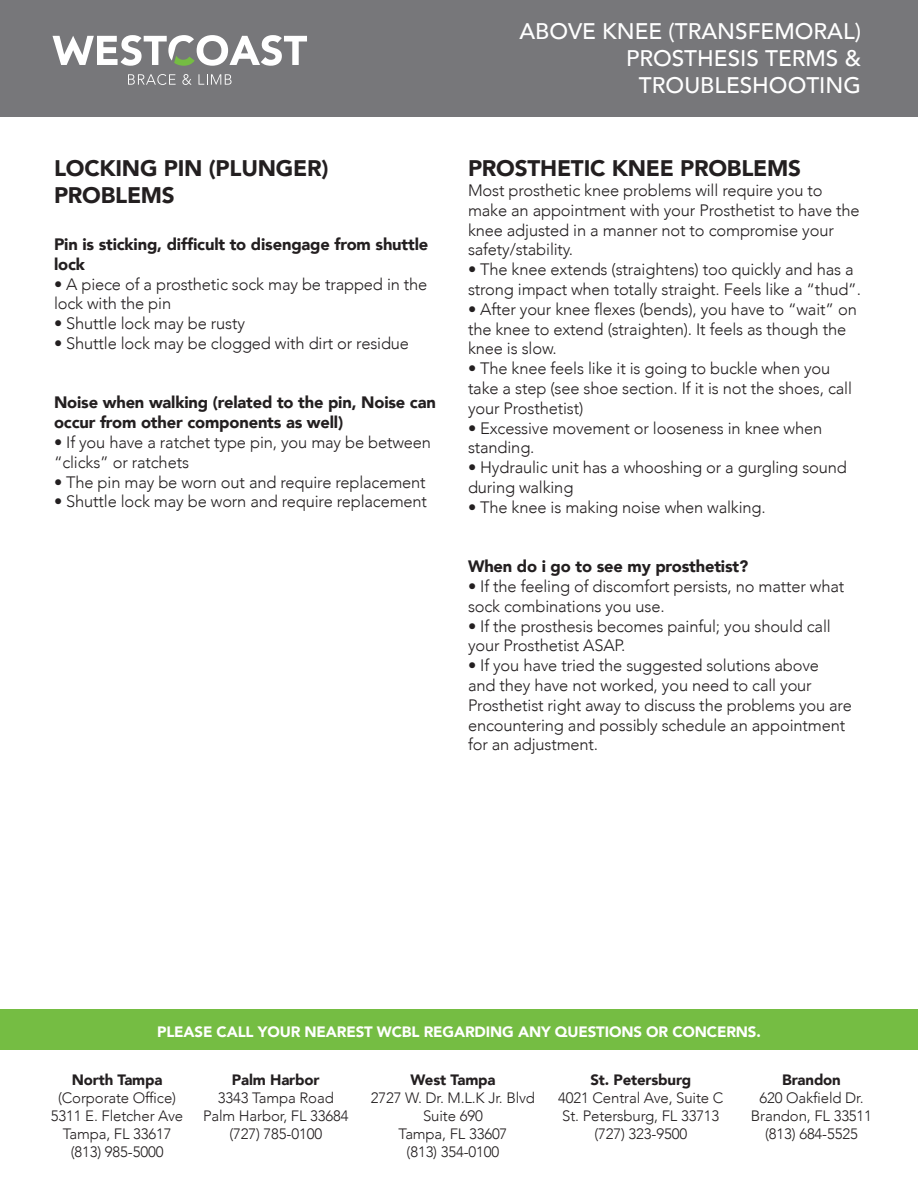
<style>
.page{position:relative;width:918px;height:1188px;background:#fff}
.page>*{position:absolute;margin:0;border:0;box-sizing:border-box;transform-origin:0 0}
.t1{font:500 22.5px/27px "Avenir";color:#fff;text-align:right}
.t2{font:900 22.5px/27px "Avenir";letter-spacing:-.01em;color:#231f20}
.t3{font:300 16.5px/19.8px "Avenir";letter-spacing:-.01em;color:#231f20}
.t4{font:900 16.5px/19.8px "Avenir";letter-spacing:-.01em;color:#231f20}
.t5{font:300 15px "Avenir";letter-spacing:-.01em;color:#231f20}
.t6{font:900 15px "Avenir";letter-spacing:-.01em;color:#fff}
.t7{font:900 15px "Avenir";letter-spacing:-.01em;color:#231f20}
</style>
<div class="page">
<div style="left:0;top:1010px;width:918px;height:40px;background:#75bd43"></div>
<div style="left:0;top:0;width:918px;height:117px;background:#77777a"></div>
<svg style="left:128px;top:74px;width:48px;height:11px"></svg>
<svg style="left:182px;top:74px;width:10px;height:11px"></svg>
<svg style="left:199px;top:74px;width:33px;height:11px"></svg>
<svg style="left:52px;top:35px;width:255px;height:31px"></svg>
<p class="t2" style="left:54px;top:154px;width:276px">LOCKING PIN (PLUNGER)<br>PROBLEMS</p>
<p class="t4" style="left:54px;top:234px;width:376px">Pin is sticking, difficult to disengage from shuttle lock</p>
<p class="t3" style="left:54px;top:274px;width:375px">• A piece of a prosthetic sock may be trapped in the lock with the pin</p>
<p class="t3" style="left:54px;top:314px;width:193px">• Shuttle lock may be rusty</p>
<p class="t3" style="left:54px;top:333px;width:357px">• Shuttle lock may be clogged with dirt or residue</p>
<p class="t4" style="left:54px;top:392px;width:383px">Noise when walking (related to the pin, Noise can occur from other components as well)</p>
<p class="t3" style="left:54px;top:432px;width:379px">• If you have a ratchet type pin, you may be between “clicks” or ratchets</p>
<p class="t3" style="left:54px;top:472px;width:373px">• The pin may be worn out and require replacement</p>
<p class="t3" style="left:54px;top:492px;width:375px">• Shuttle lock may be worn and require replacement</p>
<p class="t1" style="left:519px;top:17px;width:343px">ABOVE KNEE (TRANSFEMORAL)<br>PROSTHESIS TERMS &amp;</p>
<p class="t1" style="left:639px;top:71px;width:224px">TROUBLESHOOTING</p>
<p class="t2" style="left:468px;top:154px;width:335px">PROSTHETIC KNEE PROBLEMS</p>
<p class="t3" style="left:468px;top:180px;width:393px">Most prosthetic knee problems will require you to make an appointment with your Prosthetist to have the knee adjusted in a manner not to compromise your safety/stability.</p>
<p class="t3" style="left:468px;top:260px;width:394px">• The knee extends (straightens) too quickly and has a strong impact when totally straight. Feels like a “thud”.</p>
<p class="t3" style="left:468px;top:299px;width:390px">• After your knee flexes (bends), you have to “wait” on the knee to extend (straighten). It feels as though the knee is slow.</p>
<p class="t3" style="left:468px;top:359px;width:386px">• The knee feels like it is going to buckle when you take a step (see shoe section. If it is not the shoes, call your Prosthetist)</p>
<p class="t3" style="left:468px;top:418px;width:356px">• Excessive movement or looseness in knee when standing.</p>
<p class="t3" style="left:468px;top:458px;width:380px">• Hydraulic unit has a whooshing or a gurgling sound during walking</p>
<p class="t3" style="left:468px;top:497px;width:299px">• The knee is making noise when walking.</p>
<p class="t4" style="left:468px;top:556px;width:282px">When do i go to see my prosthetist?</p>
<p class="t3" style="left:468px;top:576px;width:378px">• If the feeling of discomfort persists, no matter what sock combinations you use.</p>
<p class="t3" style="left:468px;top:616px;width:364px">• If the prosthesis becomes painful; you should call your Prosthetist ASAP.</p>
<p class="t3" style="left:468px;top:656px;width:385px">• If you have tried the suggested solutions above<br>and they have not worked, you need to call your Prosthetist right away to discuss the problems you are encountering and possibly schedule an appointment for an adjustment.</p>
<p class="t6" style="left:157px;top:1019px;width:605px">PLEASE CALL YOUR NEAREST WCBL REGARDING ANY QUESTIONS OR CONCERNS.</p>
<p class="t7" style="left:72px;top:1067px;width:92px">North Tampa</p>
<p class="t5" style="left:58px;top:1089px;width:119px">(Corporate Office)</p>
<p class="t5" style="left:51px;top:1107px;width:134px">5311 E. Fletcher Ave</p>
<p class="t5" style="left:63px;top:1125px;width:110px">Tampa, FL 33617</p>
<p class="t5" style="left:71px;top:1143px;width:94px">(813) 985-5000</p>
<p class="t7" style="left:232px;top:1067px;width:89px">Palm Harbor</p>
<p class="t5" style="left:218px;top:1089px;width:118px">3343 Tampa Road</p>
<p class="t5" style="left:203px;top:1107px;width:147px">Palm Harbor, FL 33684</p>
<p class="t5" style="left:229px;top:1125px;width:94px">(727) 785-0100</p>
<p class="t7" style="left:410px;top:1067px;width:87px">West Tampa</p>
<p class="t5" style="left:371px;top:1089px;width:166px">2727 W. Dr. M.L.K Jr. Blvd</p>
<p class="t5" style="left:423px;top:1107px;width:61px">Suite 690</p>
<p class="t5" style="left:399px;top:1125px;width:110px">Tampa, FL 33607</p>
<p class="t5" style="left:407px;top:1143px;width:94px">(813) 354-0100</p>
<p class="t7" style="left:590px;top:1067px;width:102px">St. Petersburg</p>
<p class="t5" style="left:558px;top:1089px;width:167px">4021 Central Ave, Suite C</p>
<p class="t5" style="left:562px;top:1107px;width:159px">St. Petersburg, FL 33713</p>
<p class="t5" style="left:594px;top:1125px;width:94px">(727) 323-9500</p>
<p class="t7" style="left:782px;top:1067px;width:60px">Brandon</p>
<p class="t5" style="left:759px;top:1089px;width:106px">620 Oakfield Dr.</p>
<p class="t5" style="left:751px;top:1107px;width:123px">Brandon, FL 33511</p>
<p class="t5" style="left:765px;top:1125px;width:94px">(813) 684-5525</p>
</div>
